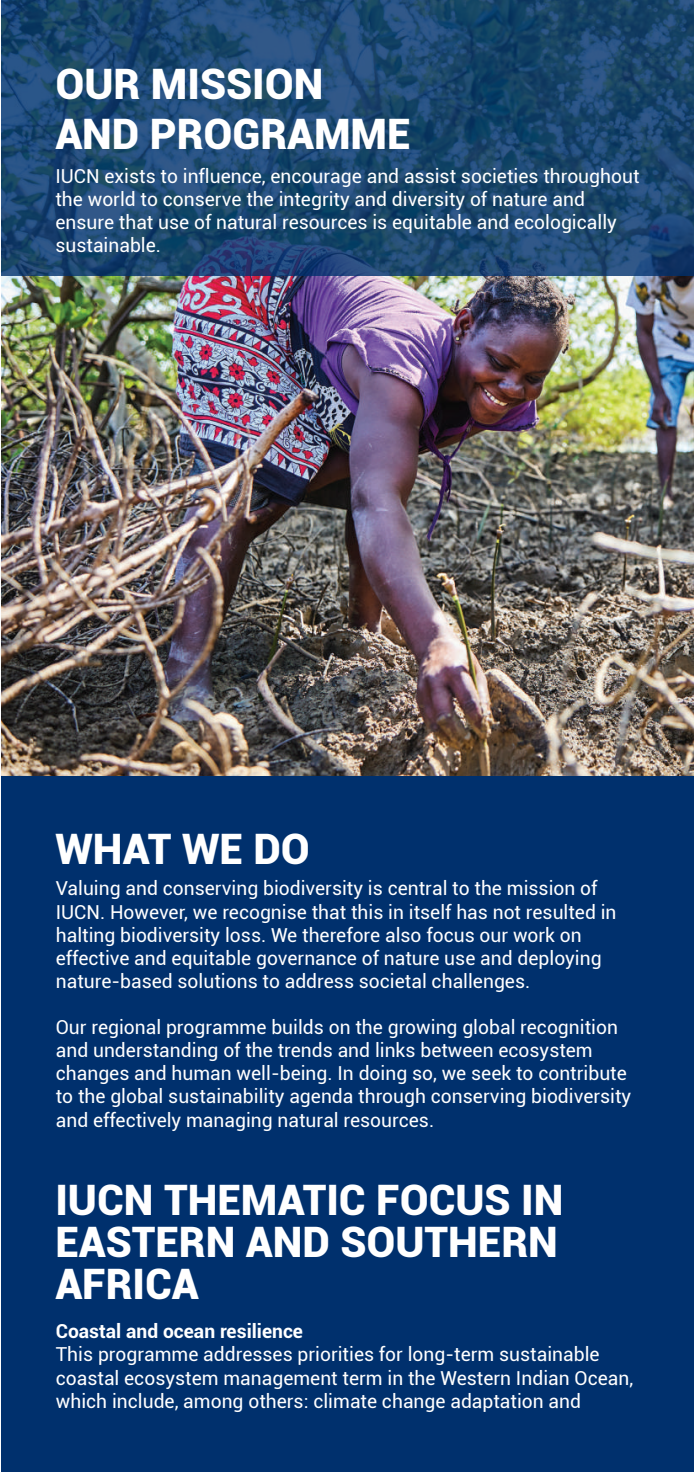
<style>
.page{position:relative;width:694px;height:1472px;background:#fff}
.page>*{position:absolute;margin:0;border:0;box-sizing:border-box;transform-origin:0 0}
.t1{font:900 42px/42px "Roboto";color:#fff}
.t2{font:19.25px/23.1px "Roboto";color:#fff}
.t3{font:700 19.25px "Roboto";color:#fff}
</style>
<div class="page">
<div style="left:2px;top:776px;width:691px;height:696px;background:#00306d"></div>
<img style="left:2px;top:275px;width:691px;height:501px">
<svg style="left:2px;top:0;width:691px;height:275px;background:#1c4771"></svg>
<h1 class="t1" style="left:55px;top:57px;width:356px;line-height:50.4px">OUR MISSION<br>AND PROGRAMME</h1>
<p class="t2" style="left:55px;top:164px;width:585px">IUCN exists to influence, encourage and assist societies throughout the world to conserve the integrity and diversity of nature and ensure that use of natural resources is equitable and ecologically sustainable.</p>
<h1 class="t1" style="left:55px;top:826px;width:256px">WHAT WE DO</h1>
<p class="t2" style="left:56px;top:876px;width:562px">Valuing and conserving biodiversity is central to the mission of IUCN. However, we recognise that this in itself has not resulted in halting biodiversity loss. We therefore also focus our work on effective and equitable governance of nature use and deploying nature-based solutions to address societal challenges.</p>
<p class="t2" style="left:56px;top:1015px;width:576px">Our regional programme builds on the growing global recognition and understanding of the trends and links between ecosystem changes and human well-being. In doing so, we seek to contribute to the global sustainability agenda through conserving biodiversity and effectively managing natural resources.</p>
<h1 class="t1" style="left:55px;top:1177px;width:509px">IUCN THEMATIC FOCUS IN<br>EASTERN AND SOUTHERN<br>AFRICA</h1>
<p class="t3" style="left:56px;top:1318px;width:249px">Coastal and ocean resilience</p>
<p class="t2" style="left:56px;top:1342px;width:578px">This programme addresses priorities for long-term sustainable coastal ecosystem management term in the Western Indian Ocean, which include, among others: climate change adaptation and</p>
</div>
